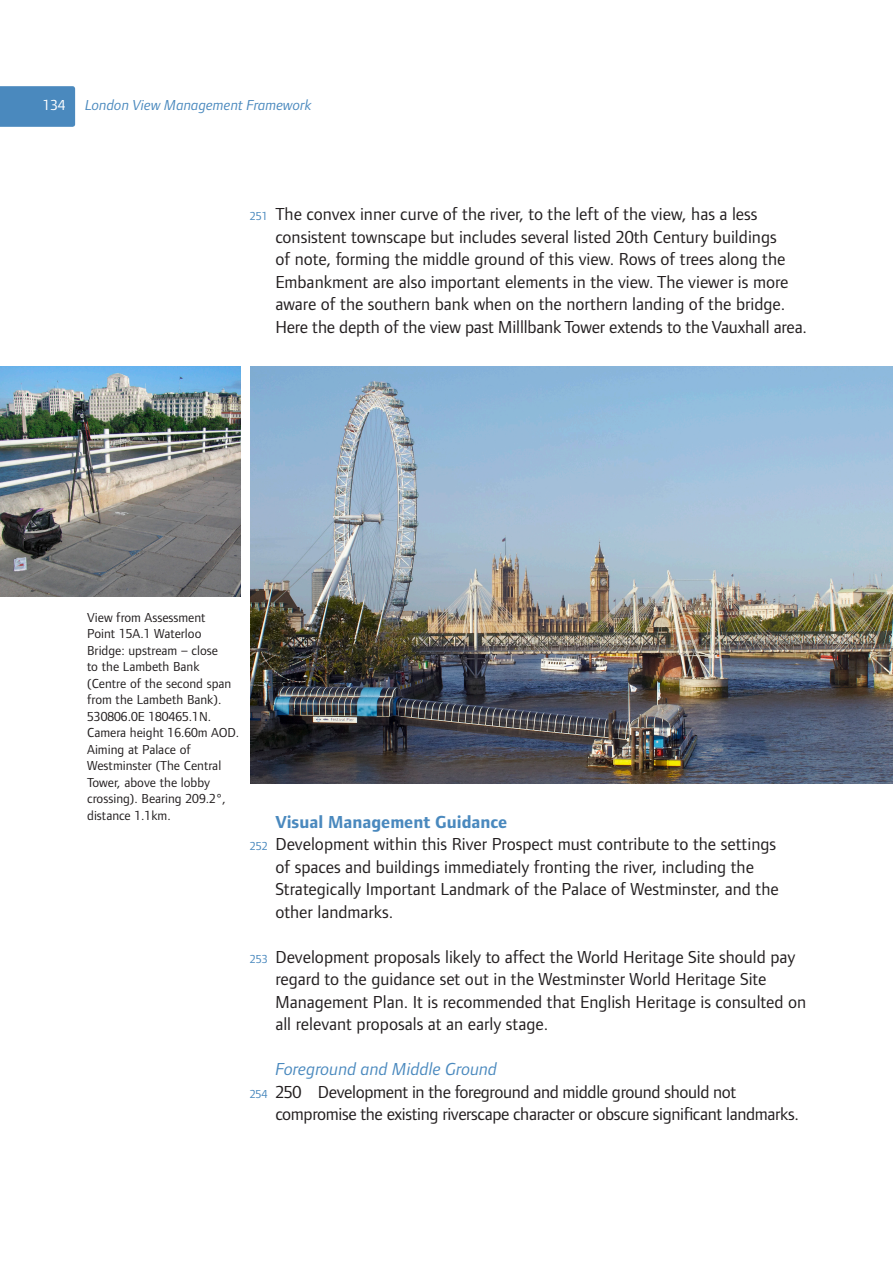
<style>
.page{position:relative;width:893px;height:1263px;background:#fff}
.page>*{position:absolute;margin:0;border:0;box-sizing:border-box;transform-origin:0 0}
.SPGclause{font:18px/22.5px "Foundry Form Sans";color:#231f20}
.SPGclause-2{font:18px/22.5px "Foundry Form Sans";letter-spacing:-.02em;color:#231f20}
.SPGsubhead{font:italic 18px "Foundry Form Sans";color:#4a89be}
.SPGsectionhead{font:700 18px "Foundry Form Sans";color:#4a89be}
.t1{font:italic 15px "Foundry Form Sans";color:#4a89be}
.t2{font:15px "Foundry Form Sans";color:#fff}
.esDescription{font:13.5px/16.5px "Foundry Form Sans";color:#231f20}
.s1{font-size:12px;color:#4a89be}
</style>
<div class="page">
<img style="left:0;top:366px;width:240px;height:230px">
<img style="left:251px;top:366px;width:642px;height:417px">
<div style="left:0;top:86px;width:75px;height:41px;background:#4a89be"></div>
<p class="t2" style="left:43px;top:97px;width:24px">134</p>
<p class="t1" style="left:85px;top:97px;width:228px">London View Management Framework</p>
<p class="SPGclause" style="left:275px;top:203px;width:533px;text-indent:-26px"><span class="s1">251</span> The convex inner curve of the river, to the left of the view, has a less consistent townscape but includes several listed 20th Century buildings<br>of note, forming the middle ground of this view. Rows of trees along the Embankment are also important elements in the view. The viewer is more aware of the southern bank when on the northern landing of the bridge.<br>Here the depth of the view past Milllbank Tower extends to the Vauxhall area.</p>
<p class="esDescription" style="left:87px;top:609px;width:153px">View from Assessment<br>Point 15A.1 Waterloo<br>Bridge: upstream – close<br>to the Lambeth Bank (Centre of the second span from the Lambeth Bank).<br>530806.0E 180465.1N.<br>Camera height 16.60m AOD.<br>Aiming at Palace of<br>Westminster (The Central<br>Tower, above the lobby crossing). Bearing 209.2°, distance 1.1km.</p>
<p class="SPGsectionhead" style="left:275px;top:811px;width:234px">Visual Management Guidance</p>
<p class="SPGclause" style="left:275px;top:833px;width:505px;text-indent:-26px"><span class="s1">252</span> Development within this River Prospect must contribute to the settings of spaces and buildings immediately fronting the river, including the Strategically Important Landmark of the Palace of Westminster, and the other landmarks.</p>
<p class="SPGclause" style="left:275px;top:945px;width:532px;text-indent:-26px"><span class="s1">253</span> Development proposals likely to affect the World Heritage Site should pay regard to the guidance set out in the Westminster World Heritage Site Management Plan. It is recommended that English Heritage is consulted on all relevant proposals at an early stage.</p>
<p class="SPGsubhead" style="left:275px;top:1059px;width:223px">Foreground and Middle Ground</p>
<p class="SPGclause-2" style="left:275px;top:1080px;width:525px;text-indent:-26px"><span class="s1">254</span> 250 Development in the foreground and middle ground should not compromise the existing riverscape character or obscure significant landmarks.</p>
</div>
